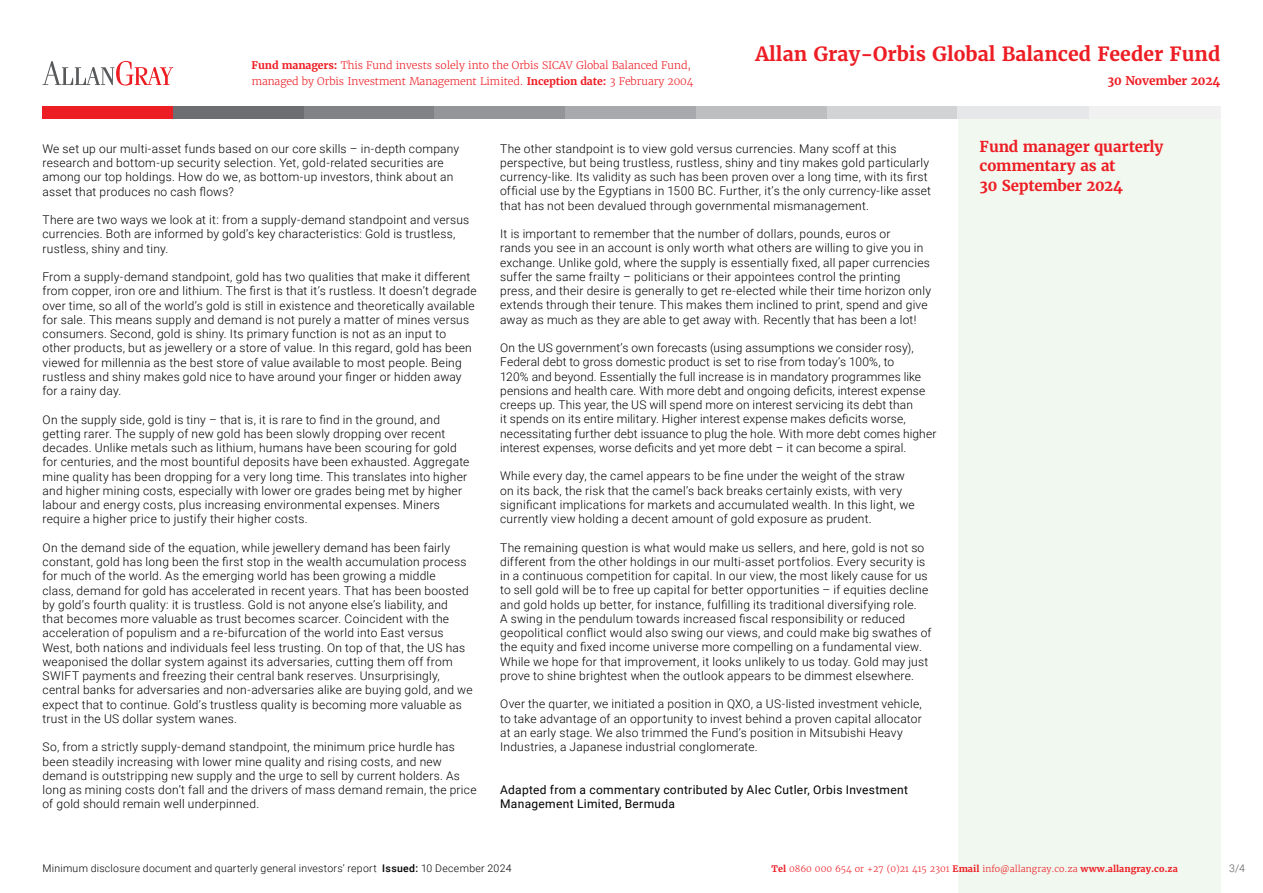
<style>
.page{position:relative;width:1263px;height:893px;background:#fff}
.page>*{position:absolute;margin:0;border:0;box-sizing:border-box;transform-origin:0 0}
.t1{font:700 19.5px "Merriweather";color:#ed1d24}
.t2{font:700 15px/19.5px "Merriweather";letter-spacing:-.015em;color:#ed1d24}
.t3{font:300 12px/14.2px "Roboto";letter-spacing:.02em;color:#000}
.t4{font:12px/14.2px "Roboto";letter-spacing:.03em;color:#000}
.t5{font:700 12px "Merriweather";letter-spacing:-.01em;color:#ed1d24}
.t6{font:300 10.5px/16.5px "Merriweather";letter-spacing:-.01em;color:#ed1d24}
.t7{font:300 10.5px "Roboto";letter-spacing:.025em;color:#000}
.t8{font:300 10.5px "Roboto";color:#58595b}
.t9{font:300 9px "Merriweather";color:#ed1d24}
.s1{font-weight:700}
.s2{font-weight:500}
</style>
<div class="page">
<div style="left:958px;top:119px;width:262px;height:774px;background:#f1f8ef"></div>
<div style="left:43px;top:106px;width:131px;height:13px;background:#ed1d24"></div>
<div style="left:1089px;top:106px;width:131px;height:13px;background:#f1f1f2"></div>
<div style="left:173px;top:106px;width:132px;height:13px;background:#6d6e71"></div>
<div style="left:304px;top:106px;width:131px;height:13px;background:#808285"></div>
<div style="left:435px;top:106px;width:131px;height:13px;background:#939598"></div>
<div style="left:565px;top:106px;width:132px;height:13px;background:#a7a9ac"></div>
<div style="left:696px;top:106px;width:132px;height:13px;background:#bcbec0"></div>
<div style="left:827px;top:106px;width:131px;height:13px;background:#d1d3d4"></div>
<div style="left:958px;top:106px;width:131px;height:13px;background:#e6e7e8"></div>
<svg style="left:43px;top:61px;width:130px;height:25px"></svg>
<p class="t6" style="left:252px;top:57px;width:443px"><span class="s1">Fund managers:</span> This Fund invests solely into the Orbis SICAV Global Balanced Fund, managed by Orbis Investment Management Limited. <span class="s1">Inception date:</span> 3 February 2004</p>
<h1 class="t1" style="left:755px;top:42px;width:466px">Allan Gray-Orbis Global Balanced Feeder Fund</h1>
<p class="t5" style="left:1107px;top:73px;width:114px">30 November 2024</p>
<p class="t3" style="left:43px;top:141px;width:418px">We set up our multi-asset funds based on our core skills – in-depth company research and bottom-up security selection. Yet, gold-related securities are among our top holdings. How do we, as bottom-up investors, think about an asset that produces no cash flows?</p>
<p class="t3" style="left:43px;top:212px;width:428px">There are two ways we look at it: from a supply-demand standpoint and versus currencies. Both are informed by gold’s key characteristics: Gold is trustless, rustless, shiny and tiny.</p>
<p class="t3" style="left:43px;top:269px;width:436px">From a supply-demand standpoint, gold has two qualities that make it different from copper, iron ore and lithium. The first is that it’s rustless. It doesn’t degrade over time, so all of the world’s gold is still in existence and theoretically available for sale. This means supply and demand is not purely a matter of mines versus consumers. Second, gold is shiny. Its primary function is not as an input to other products, but as jewellery or a store of value. In this regard, gold has been viewed for millennia as the best store of value available to most people. Being rustless and shiny makes gold nice to have around your finger or hidden away for a rainy day.</p>
<p class="t3" style="left:43px;top:412px;width:428px">On the supply side, gold is tiny – that is, it is rare to find in the ground, and getting rarer. The supply of new gold has been slowly dropping over recent decades. Unlike metals such as lithium, humans have been scouring for gold for centuries, and the most bountiful deposits have been exhausted. Aggregate mine quality has been dropping for a very long time. This translates into higher and higher mining costs, especially with lower ore grades being met by higher labour and energy costs, plus increasing environmental expenses. Miners require a higher price to justify their higher costs.</p>
<p class="t3" style="left:43px;top:540px;width:432px">On the demand side of the equation, while jewellery demand has been fairly constant, gold has long been the first stop in the wealth accumulation process for much of the world. As the emerging world has been growing a middle<br>class, demand for gold has accelerated in recent years. That has been boosted by gold’s fourth quality: it is trustless. Gold is not anyone else’s liability, and<br>that becomes more valuable as trust becomes scarcer. Coincident with the acceleration of populism and a re-bifurcation of the world into East versus West, both nations and individuals feel less trusting. On top of that, the US has weaponised the dollar system against its adversaries, cutting them off from SWIFT payments and freezing their central bank reserves. Unsurprisingly, central banks for adversaries and non-adversaries alike are buying gold, and we expect that to continue. Gold’s trustless quality is becoming more valuable as trust in the US dollar system wanes.</p>
<p class="t3" style="left:43px;top:739px;width:436px">So, from a strictly supply-demand standpoint, the minimum price hurdle has been steadily increasing with lower mine quality and rising costs, and new demand is outstripping new supply and the urge to sell by current holders. As long as mining costs don’t fall and the drivers of mass demand remain, the price of gold should remain well underpinned.</p>
<p class="t3" style="left:500px;top:141px;width:432px">The other standpoint is to view gold versus currencies. Many scoff at this perspective, but being trustless, rustless, shiny and tiny makes gold particularly currency-like. Its validity as such has been proven over a long time, with its first official use by the Egyptians in 1500 BC. Further, it’s the only currency-like asset that has not been devalued through governmental mismanagement.</p>
<p class="t3" style="left:500px;top:226px;width:432px">It is important to remember that the number of dollars, pounds, euros or<br>rands you see in an account is only worth what others are willing to give you in exchange. Unlike gold, where the supply is essentially fixed, all paper currencies suffer the same frailty – politicians or their appointees control the printing press, and their desire is generally to get re-elected while their time horizon only extends through their tenure. This makes them inclined to print, spend and give away as much as they are able to get away with. Recently that has been a lot!</p>
<p class="t3" style="left:500px;top:340px;width:438px">On the US government’s own forecasts (using assumptions we consider rosy), Federal debt to gross domestic product is set to rise from today’s 100%, to<br>120% and beyond. Essentially the full increase is in mandatory programmes like pensions and health care. With more debt and ongoing deficits, interest expense creeps up. This year, the US will spend more on interest servicing its debt than<br>it spends on its entire military. Higher interest expense makes deficits worse, necessitating further debt issuance to plug the hole. With more debt comes higher interest expenses, worse deficits and yet more debt – it can become a spiral.</p>
<p class="t3" style="left:500px;top:468px;width:416px">While every day, the camel appears to be fine under the weight of the straw on its back, the risk that the camel’s back breaks certainly exists, with very significant implications for markets and accumulated wealth. In this light, we currently view holding a decent amount of gold exposure as prudent.</p>
<p class="t3" style="left:500px;top:540px;width:433px">The remaining question is what would make us sellers, and here, gold is not so different from the other holdings in our multi-asset portfolios. Every security is in a continuous competition for capital. In our view, the most likely cause for us to sell gold will be to free up capital for better opportunities – if equities decline and gold holds up better, for instance, fulfilling its traditional diversifying role.<br>A swing in the pendulum towards increased fiscal responsibility or reduced geopolitical conflict would also swing our views, and could make big swathes of the equity and fixed income universe more compelling on a fundamental view.<br>While we hope for that improvement, it looks unlikely to us today. Gold may just prove to shine brightest when the outlook appears to be dimmest elsewhere.</p>
<p class="t3" style="left:500px;top:696px;width:423px">Over the quarter, we initiated a position in QXO, a US-listed investment vehicle, to take advantage of an opportunity to invest behind a proven capital allocator at an early stage. We also trimmed the Fund’s position in Mitsubishi Heavy Industries, a Japanese industrial conglomerate.</p>
<p class="t4" style="left:500px;top:782px;width:409px">Adapted from a commentary contributed by Alec Cutler, Orbis Investment<br>Management Limited, Bermuda</p>
<p class="t2" style="left:980px;top:137px;width:185px">Fund manager quarterly commentary as at<br>30 September 2024</p>
<p class="t7" style="left:43px;top:861px;width:470px">Minimum disclosure document and quarterly general investors’ report <span class="s2">Issued:</span> 10 December 2024</p>
<p class="t9" style="left:772px;top:863px;width:408px"><span class="s1">Tel</span> 0860 000 654 or +27 (0)21 415 2301 <span class="s1">Email</span> info@allangray.co.za <span class="s1">www.allangray.co.za</span></p>
<p class="t8" style="left:1229px;top:861px;width:17px">3/4</p>
</div>
